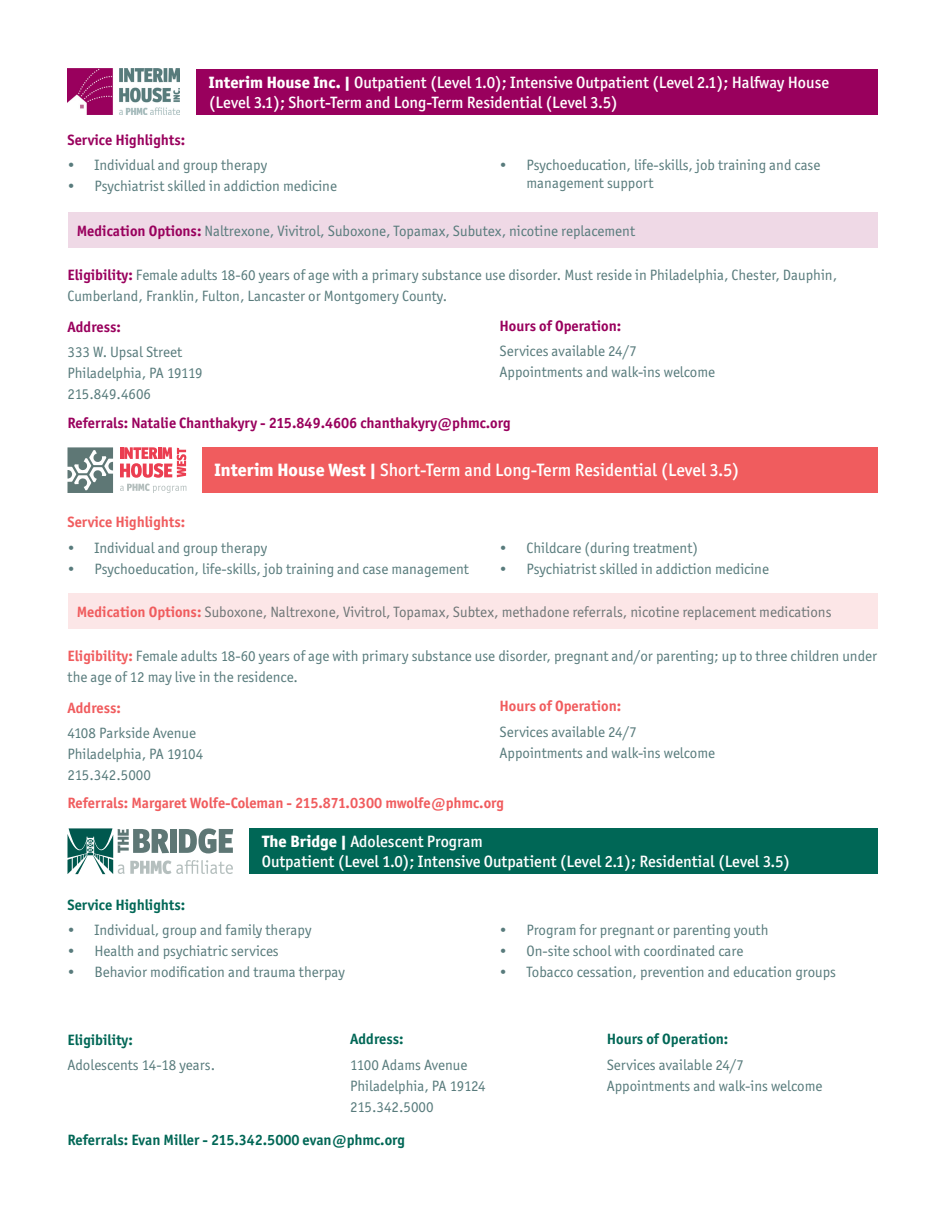
<style>
.page{position:relative;width:945px;height:1215px;background:#fff}
.page>*{position:absolute;margin:0;border:0;box-sizing:border-box;transform-origin:0 0}
.t1{font:500 18px "Officina Sans ITC Std";color:#fff}
.t2{font:500 16.5px/19.8px "Officina Sans ITC Std";color:#fff}
.t3{font:15px/21px "Officina Sans ITC Std";color:#587b7c}
.t4{font:700 15px "Officina Sans ITC Std";color:#99005d}
.t5{font:700 15px "Officina Sans ITC Std";color:#f05c5e}
.t6{font:700 15px "Officina Sans ITC Std";color:#006756}
.s1{font-weight:800}
.s2{font-weight:700;color:#99005d}
.s3{font-weight:700;color:#f05c5e}
</style>
<div class="page">
<div style="left:68px;top:213px;width:810px;height:35px;background:#efd9e6"></div>
<img style="left:68px;top:69px;width:112px;height:45px">
<svg style="left:68px;top:447px;width:45px;height:46px"></svg>
<svg style="left:120px;top:447px;width:66px;height:31px"></svg>
<svg style="left:120px;top:484px;width:66px;height:9px"></svg>
<svg style="left:68px;top:828px;width:165px;height:46px"></svg>
<div style="left:196px;top:69px;width:682px;height:45px;background:#99005d"></div>
<div style="left:202px;top:447px;width:676px;height:46px;background:#f05c5e"></div>
<div style="left:249px;top:828px;width:629px;height:46px;background:#006756"></div>
<div style="left:68px;top:594px;width:810px;height:35px;background:#fce6e7"></div>
<p class="t2" style="left:209px;top:73px;width:622px"><span class="s1">Interim House Inc. |</span> Outpatient (Level 1.0); Intensive Outpatient (Level 2.1); Halfway House (Level 3.1); Short-Term and Long-Term Residential (Level 3.5)</p>
<p class="t4" style="left:68px;top:130px;width:119px">Service Highlights:</p>
<p class="t3" style="left:68px;top:154px;width:201px">• Individual and group therapy</p>
<p class="t3" style="left:68px;top:175px;width:271px">• Psychiatrist skilled in addiction medicine</p>
<p class="t3" style="left:77px;top:220px;width:560px"><span class="s2">Medication Options:</span> Naltrexone, Vivitrol, Suboxone, Topamax, Subutex, nicotine replacement</p>
<p class="t3" style="left:68px;top:264px;width:771px"><span class="s2">Eligibility:</span> Female adults 18-60 years of age with a primary substance use disorder. Must reside in Philadelphia, Chester, Dauphin,<br>Cumberland, Franklin, Fulton, Lancaster or Montgomery County.</p>
<p class="t3" style="left:526px;top:156px;width:295px;line-height:18px;text-indent:-27px">• Psychoeducation, life-skills, job training and case management support</p>
<p class="t4" style="left:68px;top:317px;width:55px">Address:</p>
<p class="t3" style="left:68px;top:342px;width:116px">333 W. Upsal Street</p>
<p class="t3" style="left:68px;top:363px;width:137px">Philadelphia, PA 19119</p>
<p class="t3" style="left:68px;top:384px;width:85px">215.849.4606</p>
<p class="t4" style="left:500px;top:316px;width:123px">Hours of Operation:</p>
<p class="t3" style="left:500px;top:341px;width:139px">Services available 24/7</p>
<p class="t3" style="left:500px;top:362px;width:217px">Appointments and walk-ins welcome</p>
<p class="t4" style="left:68px;top:414px;width:445px">Referrals: Natalie Chanthakyry - 215.849.4606 chanthakyry@phmc.org</p>
<p class="t1" style="left:214px;top:460px;width:527px"><span class="s1">Interim House West |</span> Short-Term and Long-Term Residential (Level 3.5)</p>
<p class="t5" style="left:68px;top:513px;width:119px">Service Highlights:</p>
<p class="t3" style="left:68px;top:537px;width:201px">• Individual and group therapy</p>
<p class="t3" style="left:68px;top:558px;width:403px">• Psychoeducation, life-skills, job training and case management</p>
<p class="t3" style="left:77px;top:601px;width:756px"><span class="s3">Medication Options:</span> Suboxone, Naltrexone, Vivitrol, Topamax, Subtex, methadone referrals, nicotine replacement medications</p>
<p class="t3" style="left:68px;top:645px;width:811px"><span class="s3">Eligibility:</span> Female adults 18-60 years of age with primary substance use disorder, pregnant and/or parenting; up to three children under the age of 12 may live in the residence.</p>
<p class="t3" style="left:500px;top:537px;width:200px">• Childcare (during treatment)</p>
<p class="t3" style="left:500px;top:558px;width:271px">• Psychiatrist skilled in addiction medicine</p>
<p class="t5" style="left:68px;top:698px;width:55px">Address:</p>
<p class="t3" style="left:68px;top:722px;width:130px">4108 Parkside Avenue</p>
<p class="t3" style="left:68px;top:743px;width:137px">Philadelphia, PA 19104</p>
<p class="t3" style="left:68px;top:764px;width:85px">215.342.5000</p>
<p class="t5" style="left:500px;top:697px;width:123px">Hours of Operation:</p>
<p class="t3" style="left:500px;top:721px;width:139px">Services available 24/7</p>
<p class="t3" style="left:500px;top:742px;width:217px">Appointments and walk-ins welcome</p>
<p class="t5" style="left:68px;top:793px;width:438px">Referrals: Margaret Wolfe-Coleman - 215.871.0300 mwolfe@phmc.org</p>
<p class="t2" style="left:262px;top:831px;width:223px"><span class="s1">The Bridge |</span> Adolescent Program</p>
<p class="t2" style="left:262px;top:851px;width:530px">Outpatient (Level 1.0); Intensive Outpatient (Level 2.1); Residential (Level 3.5)</p>
<p class="t6" style="left:68px;top:895px;width:119px">Service Highlights:</p>
<p class="t3" style="left:68px;top:919px;width:245px">• Individual, group and family therapy</p>
<p class="t3" style="left:68px;top:940px;width:213px">• Health and psychiatric services</p>
<p class="t3" style="left:68px;top:961px;width:279px">• Behavior modification and trauma therpay</p>
<p class="t3" style="left:500px;top:919px;width:271px">• Program for pregnant or parenting youth</p>
<p class="t3" style="left:500px;top:940px;width:245px">• On-site school with coordinated care</p>
<p class="t3" style="left:500px;top:961px;width:338px">• Tobacco cessation, prevention and education groups</p>
<p class="t6" style="left:68px;top:1030px;width:67px">Eligibility:</p>
<p class="t3" style="left:68px;top:1054px;width:149px">Adolescents 14-18 years.</p>
<p class="t6" style="left:350px;top:1030px;width:55px">Address:</p>
<p class="t3" style="left:350px;top:1054px;width:119px">1100 Adams Avenue</p>
<p class="t3" style="left:350px;top:1075px;width:137px">Philadelphia, PA 19124</p>
<p class="t3" style="left:350px;top:1096px;width:85px">215.342.5000</p>
<p class="t6" style="left:68px;top:1131px;width:339px">Referrals: Evan Miller - 215.342.5000 evan@phmc.org</p>
<p class="t6" style="left:607px;top:1030px;width:123px">Hours of Operation:</p>
<p class="t3" style="left:607px;top:1054px;width:139px">Services available 24/7</p>
<p class="t3" style="left:607px;top:1075px;width:217px">Appointments and walk-ins welcome</p>
</div>
